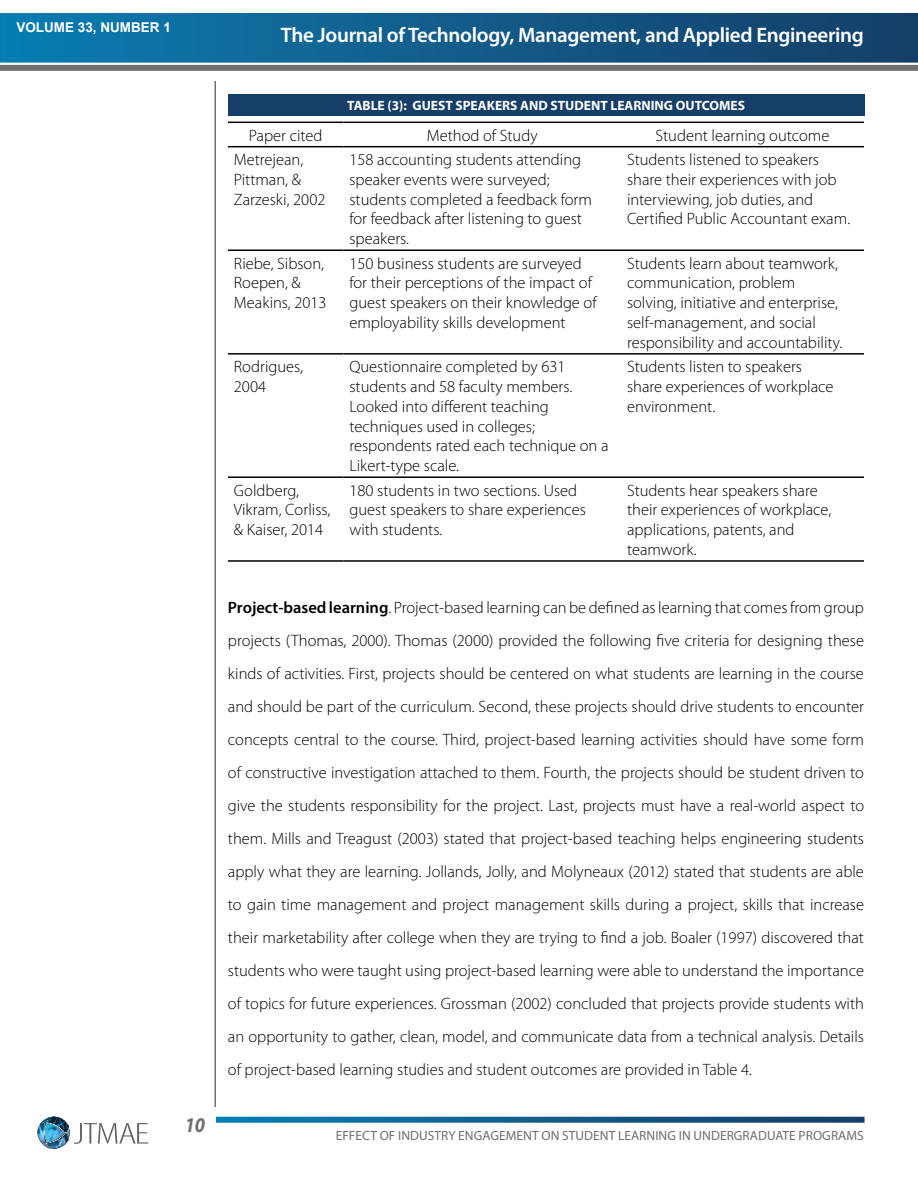
<style>
.page{position:relative;width:918px;height:1188px;background:#fff}
.page>*{position:absolute;margin:0;border:0;box-sizing:border-box;transform-origin:0 0}
.t1{font:600 21px "Myriad Pro";letter-spacing:-.015em;color:#fff}
.t2{font:italic 700 21px "Myriad Pro";color:#6d6e71;scale:.9 1}
.t3{font:300 16.5px/19.8px "Myriad Pro";color:#000}
.t4{font:700 13.5px "Myriad Pro";color:#fff}
.t5{font:700 13.5px "Arial";color:#fff}
.t6{font:13.35px "Myriad Pro";letter-spacing:.005em;color:#6d6e71}
.s1{font-weight:600}
</style>
<div class="page">
<div style="left:0;top:65px;width:918px;height:6px;background:#6d6e71"></div>
<svg style="left:216px;top:1117px;width:649px;height:6px;background:#1b6591"></svg>
<svg style="left:0;top:13px;width:918px;height:50px;background:#125d8c"></svg>
<hr style="left:214px;top:81px;width:2px;height:1026px;background:#6d6e71">
<svg style="left:38px;top:1117px;width:110px;height:32px"></svg>
<div style="left:228px;top:94px;width:636px;height:22px;background:#153e68"></div>
<hr style="left:228px;top:122px;width:115px;height:1px;background:#000">
<hr style="left:343px;top:122px;width:278px;height:1px;background:#000">
<hr style="left:621px;top:122px;width:243px;height:1px;background:#000">
<hr style="left:228px;top:146px;width:115px;height:1px;background:#000">
<hr style="left:343px;top:146px;width:278px;height:1px;background:#000">
<hr style="left:621px;top:146px;width:243px;height:1px;background:#000">
<hr style="left:228px;top:250px;width:115px;height:1px;background:#000">
<hr style="left:343px;top:250px;width:278px;height:1px;background:#000">
<hr style="left:621px;top:250px;width:243px;height:1px;background:#000">
<hr style="left:228px;top:353px;width:115px;height:2px;background:#000">
<hr style="left:343px;top:353px;width:278px;height:2px;background:#000">
<hr style="left:621px;top:353px;width:243px;height:2px;background:#000">
<hr style="left:228px;top:476px;width:115px;height:2px;background:#000">
<hr style="left:343px;top:476px;width:278px;height:2px;background:#000">
<hr style="left:621px;top:476px;width:243px;height:2px;background:#000">
<hr style="left:228px;top:560px;width:115px;height:2px;background:#000">
<hr style="left:343px;top:560px;width:278px;height:2px;background:#000">
<hr style="left:621px;top:560px;width:243px;height:2px;background:#000">
<p class="t5" style="left:16px;top:20px;width:156px">VOLUME 33, NUMBER 1</p>
<p class="t2" style="left:185px;top:1112px;width:24px">10</p>
<p class="t1" style="left:281px;top:21px;width:585px">The Journal of Technology, Management, and Applied Engineering</p>
<p class="t4" style="left:347px;top:97px;width:399px">TABLE (3): GUEST SPEAKERS AND STUDENT LEARNING OUTCOMES</p>
<p class="t3" style="left:249px;top:126px;width:75px">Paper cited</p>
<p class="t3" style="left:427px;top:126px;width:112px">Method of Study</p>
<p class="t3" style="left:656px;top:126px;width:175px">Student learning outcome</p>
<p class="t3" style="left:234px;top:150px;width:93px">Metrejean,<br>Pittman, &amp;<br>Zarzeski, 2002</p>
<p class="t3" style="left:349px;top:150px;width:244px">158 accounting students attending speaker events were surveyed; students completed a feedback form for feedback after listening to guest speakers.</p>
<p class="t3" style="left:627px;top:150px;width:225px">Students listened to speakers share their experiences with job interviewing, job duties, and<br>Certified Public Accountant exam.</p>
<p class="t3" style="left:234px;top:254px;width:94px">Riebe, Sibson,<br>Roepen, &amp;<br>Meakins, 2013</p>
<p class="t3" style="left:349px;top:254px;width:249px">150 business students are surveyed for their perceptions of the impact of guest speakers on their knowledge of employability skills development</p>
<p class="t3" style="left:627px;top:254px;width:217px">Students learn about teamwork, communication, problem solving, initiative and enterprise, self-management, and social responsibility and accountability.</p>
<p class="t3" style="left:234px;top:357px;width:71px">Rodrigues,<br>2004</p>
<p class="t3" style="left:349px;top:357px;width:261px">Questionnaire completed by 631 students and 58 faculty members.<br>Looked into different teaching techniques used in colleges; respondents rated each technique on a<br>Likert-type scale.</p>
<p class="t3" style="left:627px;top:357px;width:208px">Students listen to speakers share experiences of workplace environment.</p>
<p class="t3" style="left:234px;top:480px;width:98px">Goldberg,<br>Vikram, Corliss, &amp; Kaiser, 2014</p>
<p class="t3" style="left:349px;top:480px;width:238px">180 students in two sections. Used guest speakers to share experiences with students.</p>
<p class="t3" style="left:627px;top:480px;width:206px">Students hear speakers share their experiences of workplace, applications, patents, and teamwork.</p>
<p class="t3" style="left:228px;top:591px;width:638px;line-height:33px;text-align:justify"><span class="s1">Project-based learning</span>. Project-based learning can be defined as learning that comes from group projects (Thomas, 2000). Thomas (2000) provided the following five criteria for designing these kinds of activities. First, projects should be centered on what students are learning in the course and should be part of the curriculum. Second, these projects should drive students to encounter concepts central to the course. Third, project-based learning activities should have some form of constructive investigation attached to them. Fourth, the projects should be student driven to give the students responsibility for the project. Last, projects must have a real-world aspect to them. Mills and Treagust (2003) stated that project-based teaching helps engineering students apply what they are learning. Jollands, Jolly, and Molyneaux (2012) stated that students are able to gain time management and project management skills during a project, skills that increase their marketability after college when they are trying to find a job. Boaler (1997) discovered that students who were taught using project-based learning were able to understand the importance of topics for future experiences. Grossman (2002) concluded that projects provide students with an opportunity to gather, clean, model, and communicate data from a technical analysis. Details of project-based learning studies and student outcomes are provided in Table 4.</p>
<p class="t6" style="left:336px;top:1127px;width:530px">EFFECT OF INDUSTRY ENGAGEMENT ON STUDENT LEARNING IN UNDERGRADUATE PROGRAMS</p>
</div>
